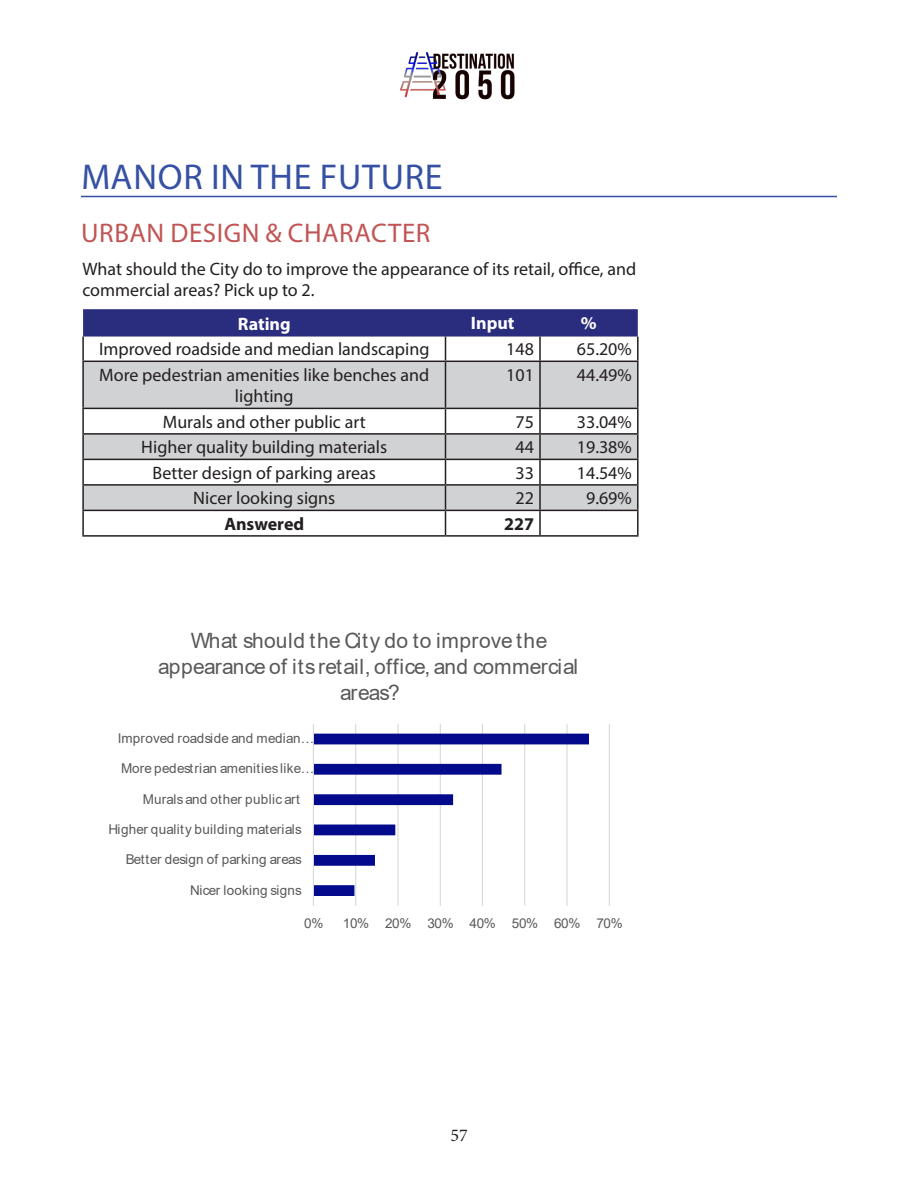
<style>
.page{position:relative;width:918px;height:1188px;background:#fff}
.page>*{position:absolute;margin:0;border:0;box-sizing:border-box;transform-origin:0 0}
.Header_1{font:36px "Myriad Pro";letter-spacing:.02em;color:#3651a3}
.Header_2{font:27px "Myriad Pro";letter-spacing:.02em;color:#c15554}
.t1{font:21px/25.8px "Arial";letter-spacing:.015em;color:#595959;text-align:center}
.Body_Text{font:18px/21.6px "Myriad Pro";color:#231f20}
.Table_Header_Row{font:700 18px "Myriad Pro";color:#fff}
.Body_Text-2{font:700 18px "Myriad Pro";color:#231f20}
.t2{font:18px "Minion Pro";color:#231f20}
.t3{font:13.5px "Arial";letter-spacing:.015em;color:#595959}
.t4{font:13.5px "Arial";letter-spacing:-.025em;color:#595959}
</style>
<div class="page">
<img style="left:400px;top:52px;width:115px;height:48px">
<hr style="left:81px;top:196px;width:756px;height:1px;background:#3651a3">
<hr style="left:355px;top:724px;width:1px;height:182px;background:#d9d9d9">
<hr style="left:397px;top:724px;width:2px;height:182px;background:#d9d9d9">
<hr style="left:440px;top:724px;width:1px;height:182px;background:#d9d9d9">
<hr style="left:482px;top:724px;width:1px;height:182px;background:#d9d9d9">
<hr style="left:524px;top:724px;width:1px;height:182px;background:#d9d9d9">
<hr style="left:566px;top:724px;width:2px;height:182px;background:#d9d9d9">
<hr style="left:609px;top:724px;width:1px;height:182px;background:#d9d9d9">
<svg style="left:314px;top:734px;width:275px;height:162px"></svg>
<hr style="left:313px;top:724px;width:1px;height:182px;background:#d9d9d9">
<svg style="left:84px;top:362px;width:553px;height:148px;fill:#d1d2d4"></svg>
<hr style="left:82px;top:337px;width:2px;height:24px;background:#231f20">
<svg style="left:83px;top:309px;width:555px;height:52px"></svg>
<hr style="left:539px;top:337px;width:2px;height:24px;background:#231f20">
<hr style="left:637px;top:337px;width:2px;height:24px;background:#231f20">
<hr style="left:82px;top:361px;width:364px;height:1px;background:#231f20">
<hr style="left:82px;top:362px;width:2px;height:46px;background:#231f20">
<hr style="left:446px;top:361px;width:94px;height:1px;background:#231f20">
<hr style="left:445px;top:362px;width:1px;height:46px;background:#231f20">
<hr style="left:540px;top:361px;width:99px;height:1px;background:#231f20">
<hr style="left:539px;top:362px;width:2px;height:46px;background:#231f20">
<hr style="left:637px;top:362px;width:2px;height:46px;background:#231f20">
<hr style="left:82px;top:408px;width:364px;height:1px;background:#231f20">
<hr style="left:82px;top:409px;width:2px;height:24px;background:#231f20">
<hr style="left:446px;top:408px;width:94px;height:1px;background:#231f20">
<hr style="left:540px;top:408px;width:99px;height:1px;background:#231f20">
<hr style="left:539px;top:409px;width:2px;height:24px;background:#231f20">
<hr style="left:637px;top:409px;width:2px;height:24px;background:#231f20">
<hr style="left:82px;top:433px;width:364px;height:2px;background:#231f20">
<hr style="left:82px;top:435px;width:2px;height:24px;background:#231f20">
<hr style="left:446px;top:433px;width:94px;height:2px;background:#231f20">
<hr style="left:540px;top:433px;width:99px;height:2px;background:#231f20">
<hr style="left:539px;top:435px;width:2px;height:24px;background:#231f20">
<hr style="left:637px;top:435px;width:2px;height:24px;background:#231f20">
<hr style="left:82px;top:459px;width:364px;height:1px;background:#231f20">
<hr style="left:82px;top:460px;width:2px;height:24px;background:#231f20">
<hr style="left:446px;top:459px;width:94px;height:1px;background:#231f20">
<hr style="left:540px;top:459px;width:99px;height:1px;background:#231f20">
<hr style="left:539px;top:460px;width:2px;height:24px;background:#231f20">
<hr style="left:637px;top:460px;width:2px;height:24px;background:#231f20">
<hr style="left:82px;top:484px;width:364px;height:2px;background:#231f20">
<hr style="left:82px;top:486px;width:2px;height:24px;background:#231f20">
<hr style="left:446px;top:484px;width:94px;height:2px;background:#231f20">
<hr style="left:540px;top:484px;width:99px;height:2px;background:#231f20">
<hr style="left:539px;top:486px;width:2px;height:24px;background:#231f20">
<hr style="left:637px;top:486px;width:2px;height:24px;background:#231f20">
<hr style="left:82px;top:510px;width:364px;height:1px;background:#231f20">
<hr style="left:82px;top:511px;width:2px;height:24px;background:#231f20">
<hr style="left:446px;top:510px;width:94px;height:1px;background:#231f20">
<svg style="left:445px;top:409px;width:1px;height:126px"></svg>
<hr style="left:540px;top:510px;width:99px;height:1px;background:#231f20">
<hr style="left:539px;top:511px;width:2px;height:24px;background:#231f20">
<hr style="left:637px;top:511px;width:2px;height:24px;background:#231f20">
<hr style="left:82px;top:535px;width:364px;height:2px;background:#231f20">
<hr style="left:446px;top:535px;width:94px;height:2px;background:#231f20">
<hr style="left:540px;top:535px;width:99px;height:2px;background:#231f20">
<p class="Header_1" style="left:81px;top:155px;width:363px">MANOR IN THE FUTURE</p>
<p class="Header_2" style="left:81px;top:216px;width:351px">URBAN DESIGN &amp; CHARACTER</p>
<p class="Body_Text" style="left:82px;top:258px;width:555px">What should the City do to improve the appearance of its retail, office, and commercial areas? Pick up to 2.</p>
<p class="Table_Header_Row" style="left:238px;top:312px;width:54px">Rating</p>
<p class="Table_Header_Row" style="left:471px;top:311px;width:45px">Input</p>
<p class="Table_Header_Row" style="left:581px;top:311px;width:17px">%</p>
<p class="Body_Text" style="left:99px;top:338px;width:332px">Improved roadside and median landscaping</p>
<p class="Body_Text" style="left:506px;top:338px;width:29px">148</p>
<p class="Body_Text" style="left:577px;top:338px;width:56px">65.20%</p>
<p class="Body_Text" style="left:99px;top:364px;width:332px;text-align:center">More pedestrian amenities like benches and lighting</p>
<p class="Body_Text" style="left:506px;top:364px;width:29px">101</p>
<p class="Body_Text" style="left:577px;top:364px;width:56px">44.49%</p>
<p class="Body_Text" style="left:163px;top:411px;width:204px">Murals and other public art</p>
<p class="Body_Text" style="left:516px;top:411px;width:20px">75</p>
<p class="Body_Text" style="left:577px;top:411px;width:56px">33.04%</p>
<p class="Body_Text" style="left:141px;top:436px;width:248px">Higher quality building materials</p>
<p class="Body_Text" style="left:516px;top:436px;width:20px">44</p>
<p class="Body_Text" style="left:577px;top:436px;width:56px">19.38%</p>
<p class="Body_Text" style="left:153px;top:462px;width:225px">Better design of parking areas</p>
<p class="Body_Text" style="left:516px;top:462px;width:20px">33</p>
<p class="Body_Text" style="left:577px;top:462px;width:56px">14.54%</p>
<p class="Body_Text" style="left:193px;top:487px;width:144px">Nicer looking signs</p>
<p class="Body_Text" style="left:516px;top:487px;width:20px">22</p>
<p class="Body_Text" style="left:586px;top:487px;width:47px">9.69%</p>
<p class="Body_Text-2" style="left:224px;top:512px;width:81px">Answered</p>
<p class="Body_Text-2" style="left:504px;top:512px;width:31px">227</p>
<p class="t1" style="left:158px;top:628px;width:422px">What should the City do to improve the appearance of its retail, office, and commercial areas?</p>
<p class="t3" style="left:118px;top:729px;width:198px">Improved roadside and median…</p>
<p class="t3" style="left:121px;top:759px;width:195px">More pedestrian amenities like…</p>
<p class="t3" style="left:143px;top:790px;width:158px">Murals and other public art</p>
<p class="t3" style="left:108px;top:820px;width:195px">Higher quality building materials</p>
<p class="t3" style="left:126px;top:850px;width:178px">Better design of parking areas</p>
<p class="t3" style="left:190px;top:881px;width:113px">Nicer looking signs</p>
<p class="t3" style="left:304px;top:914px;width:21px">0%</p>
<p class="t4" style="left:343px;top:914px;width:281px">10% 20% 30% 40% 50% 60% 70%</p>
<p class="t2" style="left:450px;top:1123px;width:19px">57</p>
</div>
